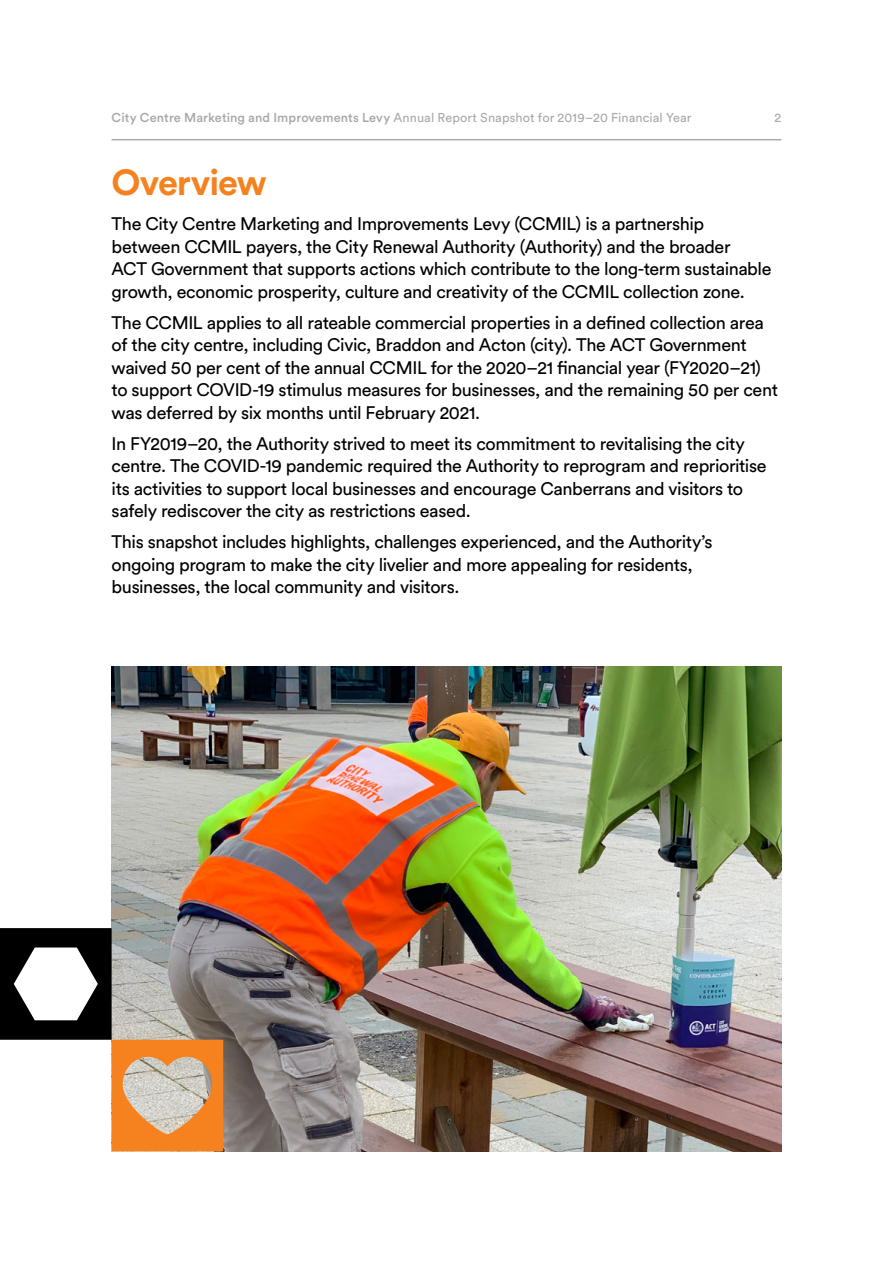
<style>
.page{position:relative;width:893px;height:1263px;background:#fff}
.page>*{position:absolute;margin:0;border:0;box-sizing:border-box;transform-origin:0 0}
.Heading_2{font:700 36px "Circular Std";letter-spacing:-.03em;color:#f5821f}
.Body{font:18px/22.5px "Circular Std";letter-spacing:-.025em;color:#000}
.t1{font:12.75px "Circular Std";letter-spacing:.005em;color:#a7a9ac}
.s1{font-weight:500}
</style>
<div class="page">
<hr style="left:112px;top:139px;width:669px;height:1px;background:#a7a9ac">
<img style="left:112px;top:666px;width:669px;height:485px">
<svg style="left:0;top:928px;width:223px;height:223px"></svg>
<p class="t1" style="left:112px;top:110px;width:581px"><span class="s1">City Centre Marketing and Improvements Levy</span> Annual Report Snapshot for 2019–20 Financial Year</p>
<p class="t1" style="left:775px;top:110px;width:8px">2</p>
<h2 class="Heading_2" style="left:112px;top:159px;width:157px">Overview</h2>
<p class="Body" style="left:112px;top:212px;width:661px">The City Centre Marketing and Improvements Levy (CCMIL) is a partnership between CCMIL payers, the City Renewal Authority (Authority) and the broader<br>ACT Government that supports actions which contribute to the long-term sustainable growth, economic prosperity, culture and creativity of the CCMIL collection zone.</p>
<p class="Body" style="left:112px;top:311px;width:668px">The CCMIL applies to all rateable commercial properties in a defined collection area of the city centre, including Civic, Braddon and Acton (city). The ACT Government waived 50 per cent of the annual CCMIL for the 2020–21 financial year (FY2020–21) to support COVID-19 stimulus measures for businesses, and the remaining 50 per cent was deferred by six months until February 2021.</p>
<p class="Body" style="left:112px;top:432px;width:656px">In FY2019–20, the Authority strived to meet its commitment to revitalising the city centre. The COVID-19 pandemic required the Authority to reprogram and reprioritise its activities to support local businesses and encourage Canberrans and visitors to safely rediscover the city as restrictions eased.</p>
<p class="Body" style="left:112px;top:530px;width:602px">This snapshot includes highlights, challenges experienced, and the Authority’s ongoing program to make the city livelier and more appealing for residents, businesses, the local community and visitors.</p>
</div>
